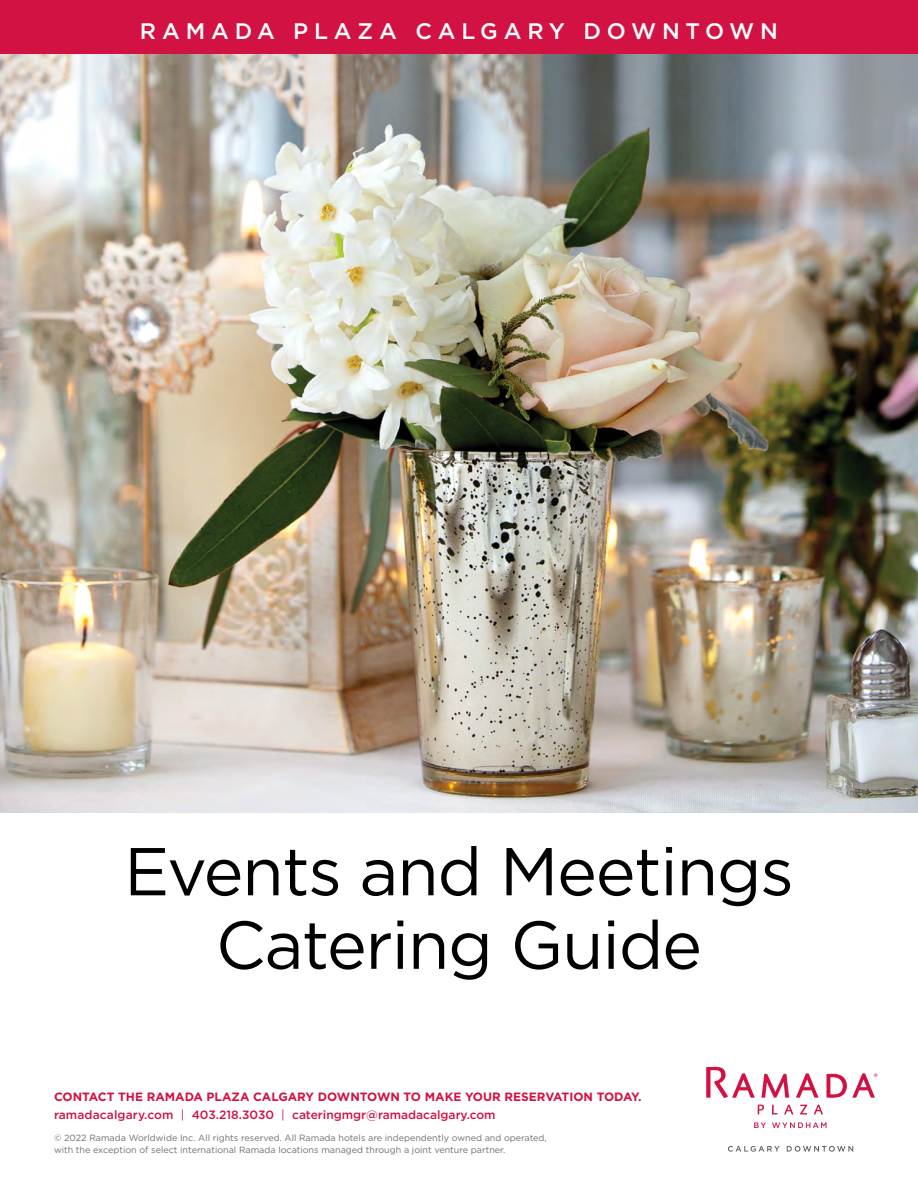
<style>
.page{position:relative;width:918px;height:1188px;background:#fff}
.page>*{position:absolute;margin:0;border:0;box-sizing:border-box;transform-origin:0 0}
.t1{font:67.5px/73.5px "Gotham";letter-spacing:-.02em;color:#000;text-align:center}
.t2{font:500 22.5px "Gotham";letter-spacing:.26em;color:#fff}
.t3{font:700 12px/18px "Gotham";color:#d11242}
.t4{font:9px/12px "Gotham";color:#6d6e71}
.s1{font-weight:500}
.s2{font-weight:400}
</style>
<div class="page">
<svg style="left:706px;top:1067px;width:171px;height:61px"></svg>
<svg style="left:728px;top:1146px;width:52px;height:6px"></svg>
<svg style="left:787px;top:1146px;width:66px;height:6px"></svg>
<img style="left:0;top:54px;width:918px;height:759px">
<div style="left:0;top:0;width:918px;height:54px;background:#d11242"></div>
<h2 class="t2" style="left:140px;top:16px;width:640px">RAMADA PLAZA CALGARY DOWNTOWN</h2>
<h1 class="t1" style="left:124px;top:833px;width:671px">Events and Meetings<br>Catering Guide</h1>
<h3 class="t3" style="left:54px;top:1087px;width:589px">CONTACT THE RAMADA PLAZA CALGARY DOWNTOWN TO MAKE YOUR RESERVATION TODAY. <span class="s1">ramadacalgary.com</span> <span class="s2">|</span> <span class="s1">403.218.3030</span> <span class="s2">|</span> <span class="s1">cateringmgr@ramadacalgary.com</span></h3>
<p class="t4" style="left:54px;top:1132px;width:494px">© 2022 Ramada Worldwide Inc. All rights reserved. All Ramada hotels are independently owned and operated, with the exception of select international Ramada locations managed through a joint venture partner.</p>
</div>
